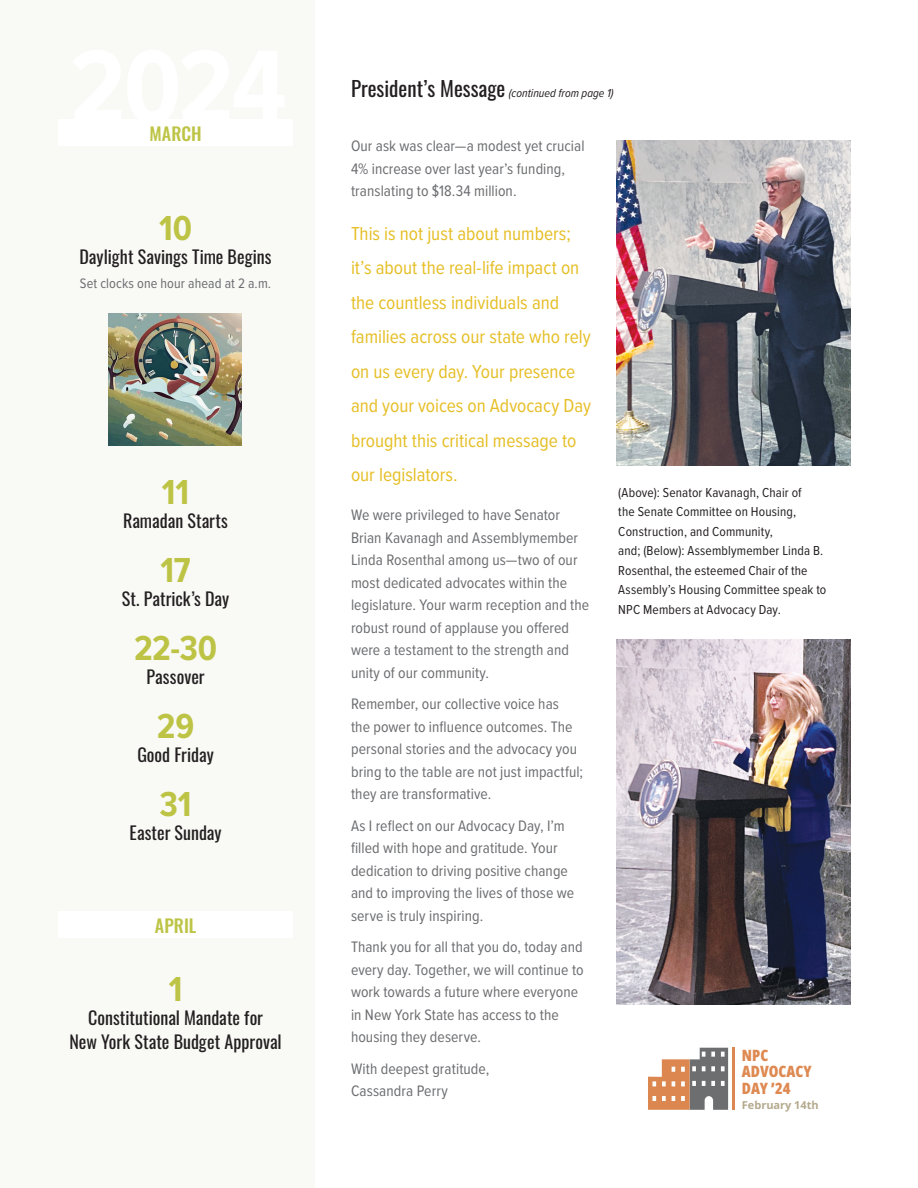
<style>
.page{position:relative;width:918px;height:1188px;background:#fff}
.page>*{position:absolute;margin:0;border:0;box-sizing:border-box;transform-origin:0 0}
.t1{font:700 36px "Proxima Nova Cond";letter-spacing:-.005em;color:#bdc445}
.pull_quote{font:19.5px/34.5px "Proxima Nova Cond";color:#e6bf27}
.t2{font:18px/24px "Oswald";color:#231f20;text-align:center}
.t3{font:500 18px "Oswald";letter-spacing:.005em;color:#bdc445}
.newsletter_base_text{font:15.75px/22.5px "Proxima Nova Cond";letter-spacing:.005em;color:#6c6d70}
.t4{font:900 extra-condensed 15.75px/16.5px "Noto Sans";color:#de8951}
.t5{font:14.25px "Proxima Nova Cond";letter-spacing:.01em;color:#6c6d70}
.t6{font:13.5px/19.5px "Proxima Nova Cond";letter-spacing:.01em;color:#231f20}
.newsletter_base_text-2{font:italic 12px "Proxima Nova Cond";color:#231f20}
.t7{font:700 10.95px "Noto Sans";color:#b3a98d}
.s1{font-family:"Oswald";font-style:normal;font-size:21px}
</style>
<div class="page">
<div style="left:0;top:0;width:315px;height:1188px;background:#f9f9f6"></div>
<div style="left:59px;top:119px;width:234px;height:27px;background:#fff"></div>
<div style="left:59px;top:911px;width:234px;height:27px;background:#fff"></div>
<img style="left:108px;top:313px;width:134px;height:132px">
<img style="left:616px;top:639px;width:234px;height:365px">
<img style="left:616px;top:140px;width:234px;height:326px">
<hr style="left:732px;top:1048px;width:3px;height:62px;background:#db8751">
<svg style="left:648px;top:1048px;width:80px;height:62px"></svg>
<p class="t3" style="left:149px;top:124px;width:54px">MARCH</p>
<p class="t1" style="left:159px;top:201px;width:35px">10</p>
<p class="t2" style="left:79px;top:243px;width:194px">Daylight Savings Time Begins</p>
<p class="t5" style="left:80px;top:273px;width:193px">Set clocks one hour ahead at 2 a.m.</p>
<p class="t1" style="left:162px;top:465px;width:29px">11</p>
<p class="t2" style="left:123px;top:507px;width:106px">Ramadan Starts</p>
<p class="t1" style="left:161px;top:543px;width:32px">17</p>
<p class="t2" style="left:122px;top:585px;width:109px">St. Patrick’s Day</p>
<p class="t1" style="left:134px;top:621px;width:85px">22-30</p>
<p class="t2" style="left:146px;top:663px;width:60px">Passover</p>
<p class="t1" style="left:157px;top:699px;width:39px">29</p>
<p class="t2" style="left:137px;top:741px;width:78px">Good Friday</p>
<p class="t1" style="left:159px;top:777px;width:34px">31</p>
<p class="t2" style="left:130px;top:819px;width:94px">Easter Sunday</p>
<p class="t3" style="left:155px;top:916px;width:43px">APRIL</p>
<p class="t1" style="left:169px;top:963px;width:15px">1</p>
<p class="t2" style="left:69px;top:1004px;width:214px">Constitutional Mandate for<br>New York State Budget Approval</p>
<p class="newsletter_base_text-2" style="left:351px;top:84px;width:264px"><span class="s1">President’s Message</span> (continued from page 1)</p>
<p class="newsletter_base_text" style="left:351px;top:134px;width:235px">Our ask was clear—a modest yet crucial<br>4% increase over last year’s funding, translating to $18.34 million.</p>
<p class="pull_quote" style="left:351px;top:215px;width:241px">This is not just about numbers; it’s about the real-life impact on the countless individuals and families across our state who rely on us every day. Your presence and your voices on Advocacy Day brought this critical message to our legislators.</p>
<p class="newsletter_base_text" style="left:351px;top:503px;width:240px">We were privileged to have Senator Brian Kavanagh and Assemblymember Linda Rosenthal among us—two of our most dedicated advocates within the legislature. Your warm reception and the robust round of applause you offered were a testament to the strength and unity of our community.</p>
<p class="newsletter_base_text" style="left:351px;top:692px;width:234px">Remember, our collective voice has<br>the power to influence outcomes. The personal stories and the advocacy you bring to the table are not just impactful; they are transformative.</p>
<p class="newsletter_base_text" style="left:351px;top:813px;width:225px">As I reflect on our Advocacy Day, I’m filled with hope and gratitude. Your dedication to driving positive change and to improving the lives of those we serve is truly inspiring.</p>
<p class="newsletter_base_text" style="left:351px;top:935px;width:234px">Thank you for all that you do, today and every day. Together, we will continue to work towards a future where everyone in New York State has access to the housing they deserve.</p>
<p class="newsletter_base_text" style="left:351px;top:1056px;width:140px">With deepest gratitude,<br>Cassandra Perry</p>
<p class="t6" style="left:618px;top:482px;width:210px">(Above): Senator Kavanagh, Chair of<br>the Senate Committee on Housing, Construction, and Community,<br>and; (Below): Assemblymember Linda B.<br>Rosenthal, the esteemed Chair of the Assembly’s Housing Committee speak to NPC Members at Advocacy Day.</p>
<p class="t4" style="left:742px;top:1047px;width:71px">NPC<br>ADVOCACY<br>DAY ’24</p>
<p class="t7" style="left:742px;top:1098px;width:78px">February 14th</p>
</div>
